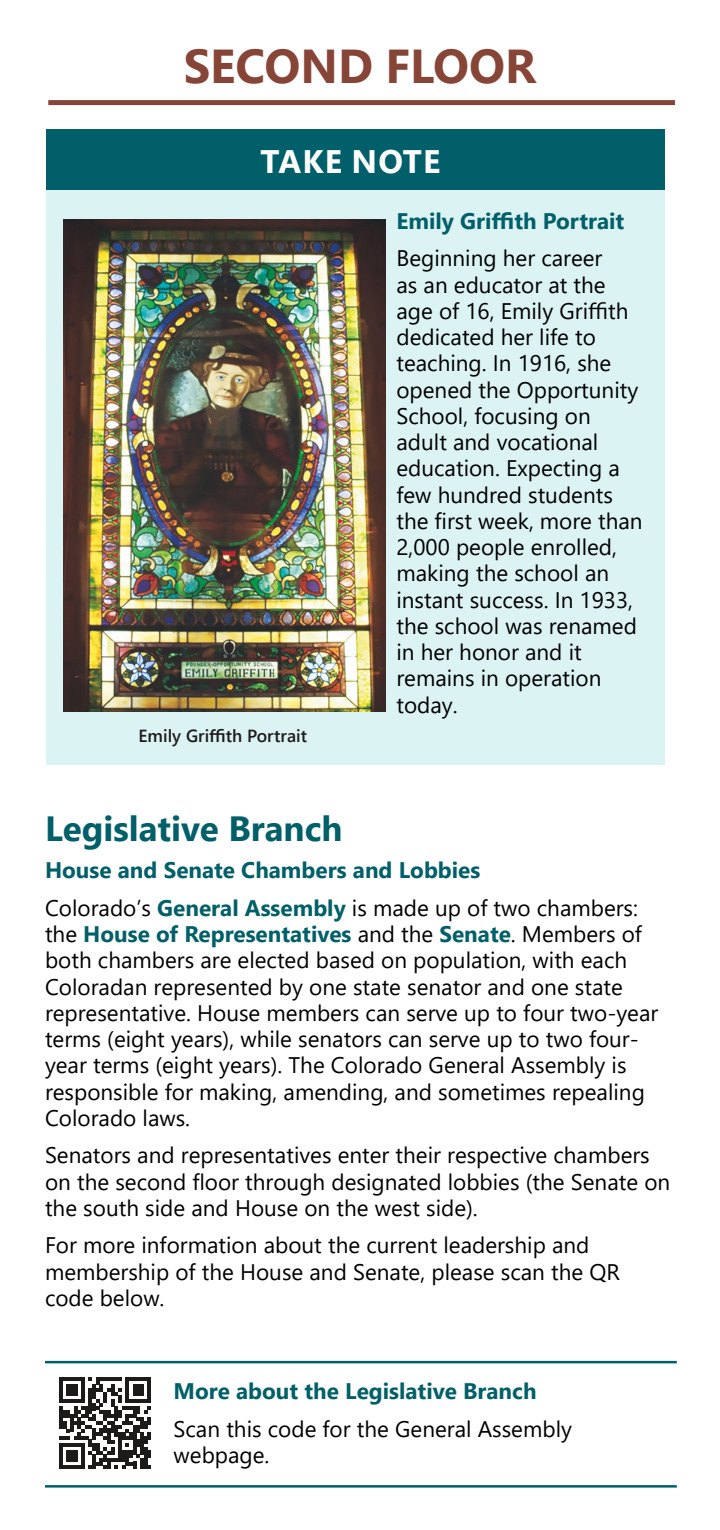
<style>
.page{position:relative;width:720px;height:1530px;background:#fff}
.page>*{position:absolute;margin:0;border:0;box-sizing:border-box;transform-origin:0 0}
.t1{font:700 47.5px "Kfdsqm Segoe UI";color:#864537}
.t2{font:700 35px "Kfdsqm Segoe UI";color:#005f68}
.t3{font:700 32.5px "Kfdsqm Segoe UI";letter-spacing:.035em;color:#fff}
.t4{font:22.5px/26.2px "Ppnrhv Segoe UI";color:#000}
.t5{font:700 22.5px "Kfdsqm Segoe UI";color:#005f68}
.t6{font:700 22.5px "Xvbnml Segoe UI";color:#005f68}
.t7{font:600 17.5px "Ssvrjl Segoe UI";color:#1c1b1a}
.s1{font-family:"Lbhfhp Segoe UI"}
.s2{font-family:"Kfdsqm Segoe UI";font-weight:700;color:#005f68}
</style>
<div class="page">
<svg style="left:59px;top:1377px;width:92px;height:92px"></svg>
<div style="left:47px;top:190px;width:618px;height:575px;background:#dcf3f3"></div>
<div style="left:47px;top:129px;width:618px;height:61px;background:#005f68"></div>
<img style="left:63px;top:220px;width:322px;height:491px">
<div style="left:48px;top:100px;width:627px;height:5px;background:#864537"></div>
<hr style="left:45px;top:1361px;width:632px;height:2px;background:#005f68">
<hr style="left:45px;top:1485px;width:632px;height:3px;background:#005f68">
<h1 class="t1" style="left:184px;top:22px;width:354px">SECOND FLOOR</h1>
<h3 class="t3" style="left:261px;top:131px;width:181px">TAKE NOTE</h3>
<p class="t7" style="left:139px;top:719px;width:170px">Emily Griffith Portrait</p>
<p class="t6" style="left:396px;top:200px;width:229px">Emily Griffith Portrait</p>
<p class="t4" style="left:396px;top:243px;width:248px">Beginning her career<br>as an educator at the <span class="s1">age of 16, Emily Griffith </span>dedicated her life to <span class="s1">teaching. In 1916, she opened the Opportunity<br></span>School, focusing on adult and vocational education. Expecting a few hundred students <span class="s1">the first week, more than<br>2,000 people enrolled, making the school an instant success. In 1933, </span>the school was renamed in her honor and it remains in operation today.</p>
<h3 class="t2" style="left:45px;top:795px;width:299px">Legislative Branch</h3>
<h4 class="t5" style="left:45px;top:849px;width:437px">House and Senate Chambers and Lobbies</h4>
<p class="t4" style="left:45px;top:893px;width:615px">Colorado’s <span class="s2">General Assembly</span> <span class="s1">is made up of two chambers: </span>the <span class="s2">House of Representatives</span> and the <span class="s2">Senate</span>. Members of both chambers are elected based on population, with each Coloradan represented by one state senator and one state representative. House members can serve up to four two-year terms (eight years), while senators can serve up to two four&shy;year terms (eight years). The Colorado General Assembly is <span class="s1">responsible for making, amending, and sometimes repealing </span>Colorado laws.</p>
<p class="t4" style="left:45px;top:1140px;width:627px">Senators and representatives enter their respective chambers <span class="s1">on the second floor through designated lobbies (the Senate on </span>the south side and House on the west side).</p>
<p class="t4" style="left:45px;top:1230px;width:576px">For more information about the current leadership and membership of the House and Senate, please scan the QR code below.</p>
<p class="t5" style="left:174px;top:1370px;width:364px">More about the Legislative Branch</p>
<p class="t4" style="left:174px;top:1414px;width:400px">Scan this code for the General Assembly webpage.</p>
</div>
